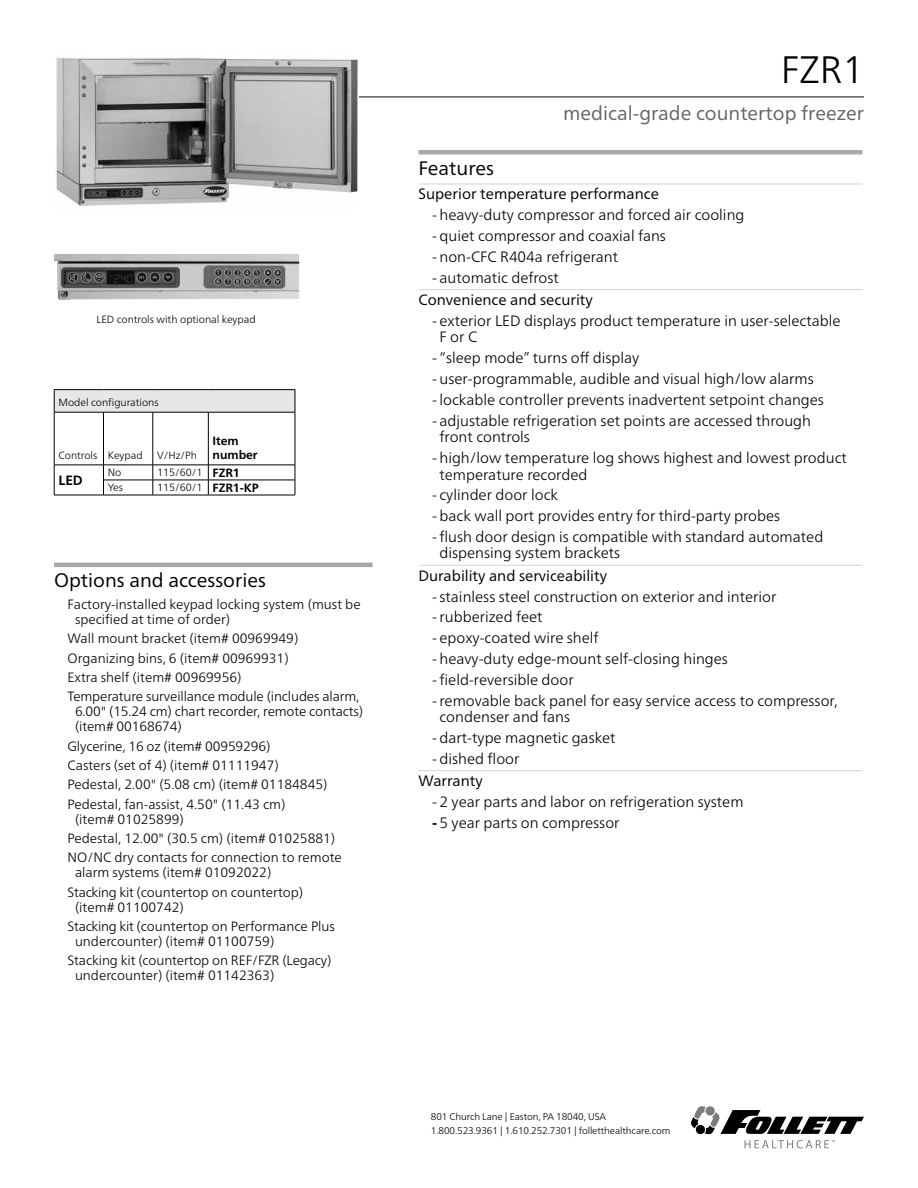
<style>
.page{position:relative;width:918px;height:1188px;background:#fff}
.page>*{position:absolute;margin:0;border:0;box-sizing:border-box;transform-origin:0 0}
.t1{font:300 38.25px "Frutiger Neue LT Pro";color:#000}
.t2{font:19.5px "Frutiger Neue LT Pro";color:#636466}
.t3{font:19.5px "Frutiger Neue LT Pro";color:#000}
.t4{font:300 15px/16.5px "Frutiger Neue LT Pro";color:#000}
.t5{font:15px "Frutiger Neue LT Pro";color:#000}
.t6{font:300 13.5px/19.4px "Frutiger Neue LT Pro";color:#000}
.t7{font:700 13.5px "Frutiger Neue LT Pro";color:#000}
.t8{font:700 12px/14.4px "Frutiger Neue LT Pro";letter-spacing:-.005em;color:#000}
.t9{font:300 10.5px "Frutiger Neue LT Pro";letter-spacing:-.005em;color:#000}
.t10{font:300 9.75px/13.5px "Frutiger Neue LT Pro";letter-spacing:-.01em;color:#000}
.s1{font-weight:700;font-size:12px}
.s2{font-weight:700}
</style>
<div class="page">
<hr style="left:191px;top:97px;width:673px;height:1px;background:#000">
<hr style="left:418px;top:150px;width:444px;height:4px;background:#a7a9ac">
<hr style="left:418px;top:184px;width:444px;height:1px;background:#d1d3d4">
<hr style="left:418px;top:289px;width:444px;height:1px;background:#d1d3d4">
<hr style="left:418px;top:565px;width:444px;height:1px;background:#d1d3d4">
<hr style="left:418px;top:770px;width:444px;height:1px;background:#d1d3d4">
<img style="left:56px;top:57px;width:303px;height:149px">
<hr style="left:54px;top:563px;width:319px;height:4px;background:#a7a9ac">
<div style="left:54px;top:390px;width:241px;height:22px;background:#e6e7e8"></div>
<hr style="left:54px;top:389px;width:49px;height:1px;background:#000">
<svg style="left:54px;top:390px;width:1px;height:22px"></svg>
<hr style="left:103px;top:389px;width:50px;height:1px;background:#000">
<hr style="left:153px;top:389px;width:55px;height:1px;background:#000">
<hr style="left:208px;top:389px;width:87px;height:1px;background:#000">
<svg style="left:295px;top:390px;width:1px;height:22px"></svg>
<hr style="left:54px;top:412px;width:49px;height:1px;background:#000">
<hr style="left:54px;top:412px;width:1px;height:53px;background:#000">
<hr style="left:103px;top:412px;width:50px;height:1px;background:#000">
<hr style="left:103px;top:412px;width:1px;height:53px;background:#000">
<hr style="left:153px;top:412px;width:55px;height:1px;background:#000">
<hr style="left:153px;top:412px;width:1px;height:53px;background:#000">
<hr style="left:208px;top:412px;width:87px;height:1px;background:#000">
<hr style="left:208px;top:412px;width:1px;height:53px;background:#000">
<hr style="left:295px;top:412px;width:1px;height:53px;background:#000">
<hr style="left:54px;top:465px;width:49px;height:1px;background:#000">
<hr style="left:103px;top:465px;width:50px;height:1px;background:#000">
<hr style="left:153px;top:465px;width:55px;height:1px;background:#000">
<hr style="left:208px;top:465px;width:87px;height:1px;background:#000">
<svg style="left:54px;top:465px;width:1px;height:30px"></svg>
<hr style="left:103px;top:480px;width:50px;height:1px;background:#000">
<svg style="left:103px;top:466px;width:1px;height:29px"></svg>
<hr style="left:153px;top:480px;width:55px;height:1px;background:#000">
<svg style="left:153px;top:465px;width:1px;height:30px"></svg>
<hr style="left:208px;top:480px;width:87px;height:1px;background:#000">
<svg style="left:208px;top:465px;width:1px;height:30px"></svg>
<svg style="left:295px;top:465px;width:1px;height:30px"></svg>
<hr style="left:54px;top:495px;width:49px;height:1px;background:#000">
<hr style="left:103px;top:495px;width:50px;height:1px;background:#000">
<hr style="left:153px;top:495px;width:55px;height:1px;background:#000">
<hr style="left:208px;top:495px;width:87px;height:1px;background:#000">
<img style="left:54px;top:254px;width:245px;height:46px">
<svg style="left:691px;top:1106px;width:173px;height:42px"></svg>
<p class="t9" style="left:96px;top:313px;width:161px">LED controls with optional keypad</p>
<p class="t9" style="left:59px;top:396px;width:102px">Model configurations</p>
<p class="t9" style="left:59px;top:449px;width:86px">Controls Keypad</p>
<p class="t9" style="left:157px;top:449px;width:41px">V/Hz/Ph</p>
<p class="t8" style="left:213px;top:433px;width:47px">Item number</p>
<p class="t7" style="left:59px;top:472px;width:26px">LED</p>
<p class="t9" style="left:108px;top:466px;width:15px">No</p>
<p class="t9" style="left:157px;top:466px;width:84px">115/60/1 <span class="s1">FZR1</span></p>
<p class="t9" style="left:108px;top:481px;width:17px">Yes</p>
<p class="t9" style="left:157px;top:481px;width:103px">115/60/1 <span class="s1">FZR1-KP</span></p>
<h2 class="t3" style="left:54px;top:569px;width:213px">Options and accessories</h2>
<p class="t6" style="left:75px;top:597px;width:287px;line-height:15px;text-indent:-8px">Factory-installed keypad locking system (must be specified at time of order)</p>
<p class="t6" style="left:68px;top:629px;width:293px">Wall mount bracket (item# 00969949)<br>Organizing bins, 6 (item# 00969931)<br>Extra shelf (item# 00969956)<br>Temperature surveillance module (includes alarm,</p>
<p class="t6" style="left:75px;top:704px;width:290px;line-height:15px">6.00" (15.24 cm) chart recorder, remote contacts) (item# 00168674)</p>
<p class="t6" style="left:68px;top:736px;width:262px">Glycerine, 16 oz (item# 00959296)<br>Casters (set of 4) (item# 01111947)<br>Pedestal, 2.00" (5.08 cm) (item# 01184845)<br>Pedestal, fan-assist, 4.50" (11.43 cm)</p>
<p class="t6" style="left:68px;top:809px;width:276px;text-indent:8px">(item# 01025899)<br>Pedestal, 12.00" (30.5 cm) (item# 01025881)<br>NO/NC dry contacts for connection to remote</p>
<p class="t6" style="left:68px;top:863px;width:237px;text-indent:8px">alarm systems (item# 01092022)<br>Stacking kit (countertop on countertop)</p>
<p class="t6" style="left:68px;top:897px;width:269px;text-indent:8px">(item# 01100742)<br>Stacking kit (countertop on Performance Plus</p>
<p class="t6" style="left:68px;top:931px;width:266px;text-indent:8px">undercounter) (item# 01100759)<br>Stacking kit (countertop on REF/FZR (Legacy)</p>
<p class="t6" style="left:75px;top:966px;width:201px">undercounter) (item# 01142363)</p>
<h1 class="t1" style="left:781px;top:47px;width:85px">FZR1</h1>
<h2 class="t2" style="left:563px;top:101px;width:302px">medical-grade countertop freezer</h2>
<h2 class="t3" style="left:418px;top:156px;width:77px">Features</h2>
<p class="t5" style="left:418px;top:185px;width:242px">Superior temperature performance</p>
<p class="t4" style="left:432px;top:207px;width:314px">- heavy-duty compressor and forced air cooling</p>
<p class="t4" style="left:432px;top:228px;width:236px">- quiet compressor and coaxial fans</p>
<p class="t4" style="left:432px;top:248px;width:188px">- non-CFC R404a refrigerant</p>
<p class="t4" style="left:432px;top:269px;width:128px">- automatic defrost</p>
<p class="t5" style="left:418px;top:291px;width:176px">Convenience and security</p>
<p class="t4" style="left:440px;top:312px;width:403px;text-indent:-8px">- exterior LED displays product temperature in user-selectable<br>F or C</p>
<p class="t4" style="left:432px;top:350px;width:209px">- “sleep mode” turns off display</p>
<p class="t4" style="left:432px;top:370px;width:383px">- user-programmable, audible and visual high/low alarms</p>
<p class="t4" style="left:432px;top:391px;width:394px">- lockable controller prevents inadvertent setpoint changes</p>
<p class="t4" style="left:440px;top:412px;width:373px;text-indent:-8px">- adjustable refrigeration set points are accessed through front controls</p>
<p class="t4" style="left:440px;top:449px;width:409px;text-indent:-8px">- high/low temperature log shows highest and lowest product temperature recorded</p>
<p class="t4" style="left:432px;top:487px;width:128px">- cylinder door lock</p>
<p class="t4" style="left:432px;top:508px;width:350px">- back wall port provides entry for third-party probes</p>
<p class="t4" style="left:440px;top:528px;width:385px;text-indent:-8px">- flush door design is compatible with standard automated dispensing system brackets</p>
<p class="t5" style="left:418px;top:566px;width:190px">Durability and serviceability</p>
<p class="t4" style="left:432px;top:588px;width:346px">- stainless steel construction on exterior and interior</p>
<p class="t4" style="left:432px;top:609px;width:112px">- rubberized feet</p>
<p class="t4" style="left:432px;top:630px;width:168px">- epoxy-coated wire shelf</p>
<p class="t4" style="left:432px;top:650px;width:298px">- heavy-duty edge-mount self-closing hinges</p>
<p class="t4" style="left:432px;top:671px;width:143px">- field-reversible door</p>
<p class="t4" style="left:440px;top:692px;width:400px;text-indent:-8px">- removable back panel for easy service access to compressor, condenser and fans</p>
<p class="t4" style="left:432px;top:729px;width:185px">- dart-type magnetic gasket</p>
<p class="t4" style="left:432px;top:750px;width:89px">- dished floor</p>
<p class="t5" style="left:418px;top:772px;width:66px">Warranty</p>
<p class="t4" style="left:432px;top:793px;width:313px">- 2 year parts and labor on refrigeration system</p>
<p class="t4" style="left:432px;top:814px;width:189px"><span class="s2">-</span> 5 year parts on compressor</p>
<p class="t10" style="left:431px;top:1110px;width:241px">801 Church Lane | Easton, PA 18040, USA<br>1.800.523.9361 | 1.610.252.7301 | folletthealthcare.com</p>
</div>
